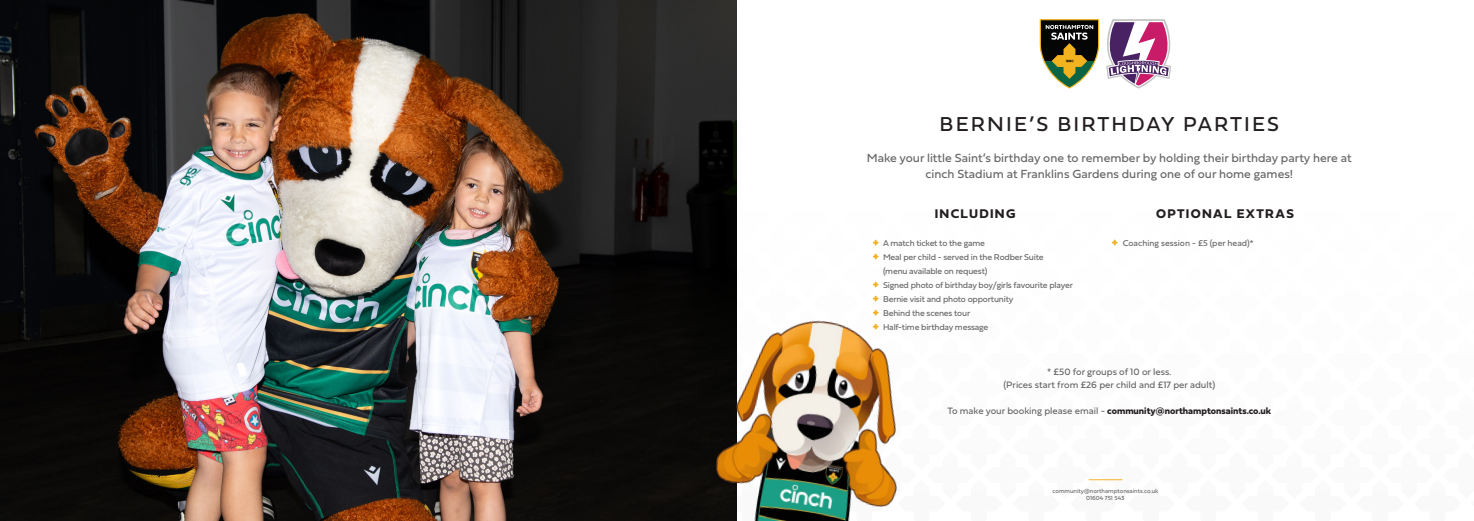
<style>
.page{position:relative;width:1474px;height:521px;background:#fff}
.page>*{position:absolute;margin:0;border:0;box-sizing:border-box;transform-origin:0 0}
.t1{font:21px "Fieldwork Hum";letter-spacing:.1em;color:#231f20}
.t2{font:700 13.12px "Fieldwork Hum";letter-spacing:.1em;color:#231f20}
.t3{font:12.25px/15.8px "Fieldwork Hum";color:#686868;text-align:center}
.t4{font:9.62px "Fieldwork Hum";color:#686868}
.t5{font:700 9.62px "Fieldwork Hum";color:#231f20}
.t6{font:8.75px "Fieldwork Hum";letter-spacing:-.02em;color:#686868}
.t7{font:8.75px "Fieldwork Hum";color:#686868}
.t8{font:6.12px "Fieldwork Hum";color:#686868}
.s1{font-weight:400;color:#686868}
</style>
<div class="page">
<img style="left:0;top:0;width:735px;height:521px">
<img style="left:704px;top:302px;width:31px;height:219px">
<svg style="left:735px;top:0;width:437px;height:521px"></svg>
<p class="t1" style="left:939px;top:107px;width:341px">BERNIE’S BIRTHDAY PARTIES</p>
<p class="t3" style="left:867px;top:149px;width:486px">Make your little Saint’s birthday one to remember by holding their birthday party here at cinch Stadium at Franklins Gardens during one of our home games!</p>
<p class="t2" style="left:934px;top:203px;width:82px">INCLUDING</p>
<p class="t2" style="left:1156px;top:203px;width:139px">OPTIONAL EXTRAS</p>
<p class="t6" style="left:883px;top:236px;width:103px">A match ticket to the game</p>
<p class="t6" style="left:883px;top:250px;width:162px">Meal per child - served in the Rodber Suite</p>
<p class="t6" style="left:883px;top:264px;width:106px">(menu available on request)</p>
<p class="t6" style="left:883px;top:278px;width:191px">Signed photo of birthday boy/girls favourite player</p>
<p class="t6" style="left:883px;top:292px;width:132px">Bernie visit and photo opportunity</p>
<p class="t6" style="left:883px;top:306px;width:89px">Behind the scenes tour</p>
<p class="t6" style="left:883px;top:320px;width:107px">Half-time birthday message</p>
<p class="t7" style="left:1122px;top:236px;width:132px">Coaching session - £5 (per head)*</p>
<p class="t4" style="left:1047px;top:364px;width:126px">* £50 for groups of 10 or less.</p>
<p class="t4" style="left:1003px;top:377px;width:213px">(Prices start from £26 per child and £17 per adult)</p>
<p class="t5" style="left:947px;top:403px;width:325px"><span class="s1">To make your booking please email -</span> community@northamptonsaints.co.uk</p>
<p class="t8" style="left:1052px;top:486px;width:107px">community@northamptonsaints.co.uk</p>
<p class="t8" style="left:1086px;top:493px;width:40px">01604 751 543</p>
</div>
